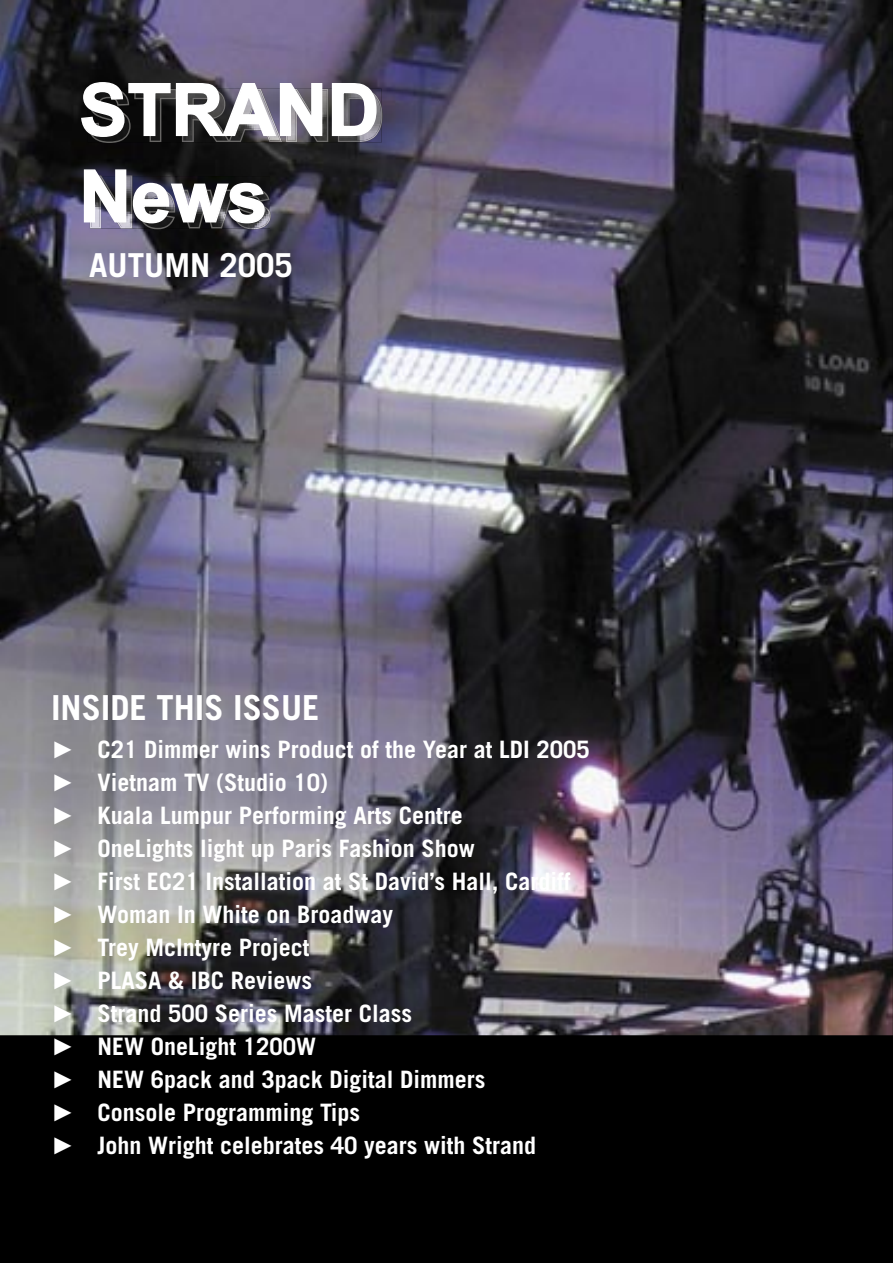
<style>
.page{position:relative;width:893px;height:1263px;background:#000}
.page>*{position:absolute;margin:0;border:0;box-sizing:border-box;transform-origin:0 0}
.t1{font:700 72px/86.4px "Arial";color:#fff}
.t2{font:700 34.5px "Trade Gothic LT Std";color:#fff}
.t3{font:700 33px "Trade Gothic LT Std";color:#fff}
.t4{font:700 24px/33px "Trade Gothic LT Std";color:#fff}
.s1{font-family:"Arial"}
</style>
<div class="page">
<img style="left:0;top:0;width:893px;height:1035px">
<img style="left:87px;top:88px;width:295px;height:55px">
<img style="left:90px;top:175px;width:181px;height:54px">
<svg style="left:80px;top:81px;width:243px;height:57px"></svg>
<svg style="left:331px;top:82px;width:46px;height:55px;background:#6f6d75"></svg>
<svg style="left:83px;top:169px;width:182px;height:55px"></svg>
<h1 class="t1" style="left:79px;top:69px;width:301px">STRAND<br>News</h1>
<h3 class="t3" style="left:89px;top:245px;width:205px">AUTUMN 2005</h3>
<h2 class="t2" style="left:51px;top:687px;width:270px">INSIDE THIS ISSUE</h2>
<p class="t4" style="left:51px;top:732px;width:540px"><span class="s1">►</span> C21 Dimmer wins Product of the Year at LDI 2005 <span class="s1">►</span> Vietnam TV (Studio 10)<br><span class="s1">►</span> Kuala Lumpur Performing Arts Centre<br><span class="s1">►</span> OneLights light up Paris Fashion Show<br><span class="s1">►</span> First EC21 Installation at St David’s Hall, Cardiff <span class="s1">►</span> Woman In White on Broadway<br><span class="s1">►</span> Trey McIntyre Project<br><span class="s1">►</span> PLASA &amp; IBC Reviews<br><span class="s1">►</span> Strand 500 Series Master Class<br><span class="s1">►</span> NEW OneLight 1200W<br><span class="s1">►</span> NEW 6pack and 3pack Digital Dimmers<br><span class="s1">►</span> Console Programming Tips<br><span class="s1">►</span> John Wright celebrates 40 years with Strand</p>
</div>
